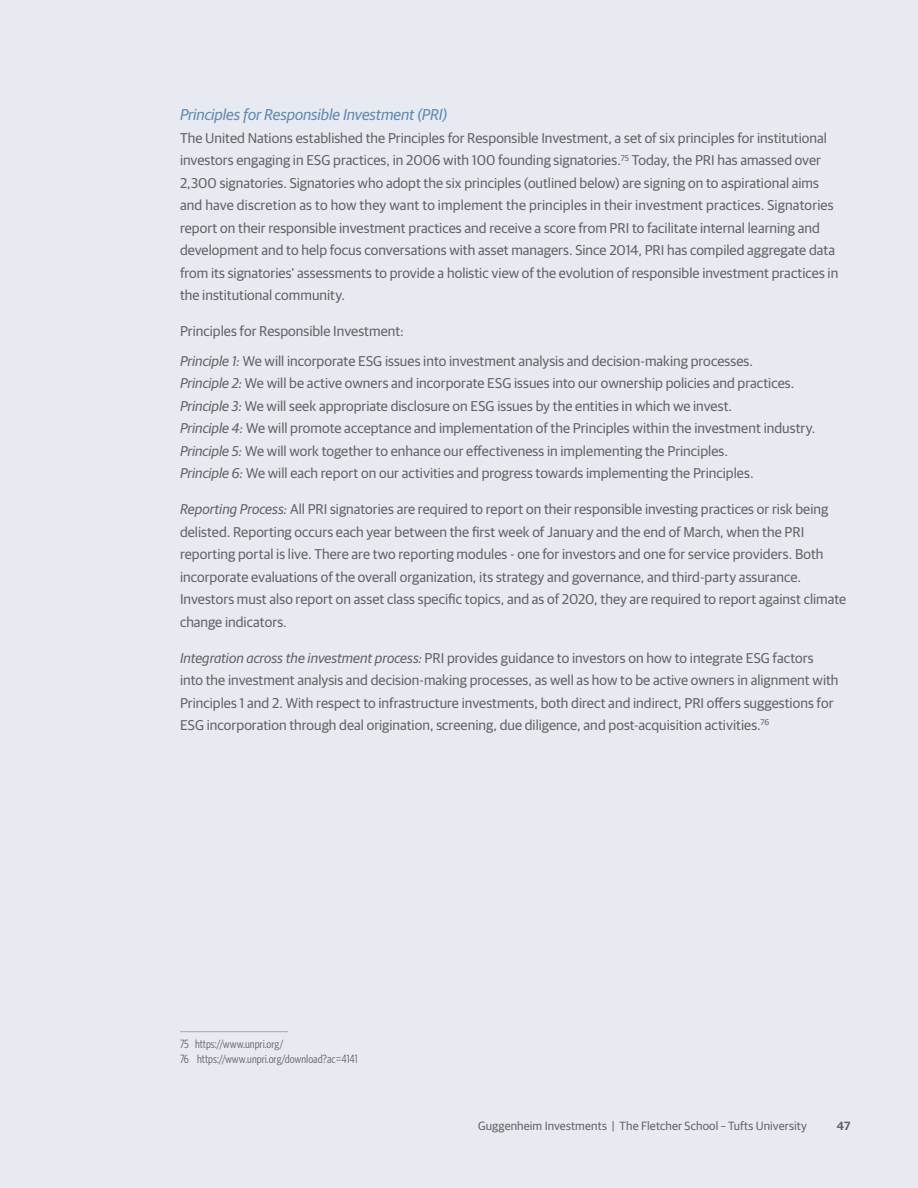
<style>
.page{position:relative;width:918px;height:1188px;background:#e7eaf1}
.page>*{position:absolute;margin:0;border:0;box-sizing:border-box;transform-origin:0 0}
.t1{font:italic 15.75px "Guardian Sans";letter-spacing:-.005em;color:#5e8ab5}
.t2{font:14.25px/22.5px "Guardian Sans";color:#636466}
.t3{font:12px/14.4px "Whitney Condensed";color:#636466}
.t4{font:12px "Guardian Sans";letter-spacing:.01em;color:#636466}
.t5{font:600 12px "Guardian Sans";color:#636466}
.s1{font-style:italic}
</style>
<div class="page">
<hr style="left:180px;top:1031px;width:108px;height:1px;background:#a7a9ac">
<p class="t1" style="left:180px;top:104px;width:269px">Principles for Responsible Investment (PRI)</p>
<p class="t2" style="left:180px;top:126px;width:660px">The United Nations established the Principles for Responsible Investment, a set of six principles for institutional investors engaging in ESG practices, in 2006 with 100 founding signatories.<sup>75</sup> Today, the PRI has amassed over 2,300 signatories. Signatories who adopt the six principles (outlined below) are signing on to aspirational aims and have discretion as to how they want to implement the principles in their investment practices. Signatories report on their responsible investment practices and receive a score from PRI to facilitate internal learning and development and to help focus conversations with asset managers. Since 2014, PRI has compiled aggregate data from its signatories’ assessments to provide a holistic view of the evolution of responsible investment practices in the institutional community.</p>
<p class="t2" style="left:180px;top:316px;width:575px;line-height:29.2px">Principles for Responsible Investment:<br><span class="s1">Principle 1:</span> We will incorporate ESG issues into investment analysis and decision-making processes.</p>
<p class="t2" style="left:180px;top:371px;width:637px"><span class="s1">Principle 2:</span> We will be active owners and incorporate ESG issues into our ownership policies and practices.<br><span class="s1">Principle 3:</span> We will seek appropriate disclosure on ESG issues by the entities in which we invest.<br><span class="s1">Principle 4:</span> We will promote acceptance and implementation of the Principles within the investment industry.<br><span class="s1">Principle 5:</span> We will work together to enhance our effectiveness in implementing the Principles.<br><span class="s1">Principle 6:</span> We will each report on our activities and progress towards implementing the Principles.</p>
<p class="t2" style="left:180px;top:497px;width:668px"><span class="s1">Reporting Process:</span> All PRI signatories are required to report on their responsible investing practices or risk being delisted. Reporting occurs each year between the first week of January and the end of March, when the PRI reporting portal is live. There are two reporting modules - one for investors and one for service providers. Both incorporate evaluations of the overall organization, its strategy and governance, and third-party assurance.<br>Investors must also report on asset class specific topics, and as of 2020, they are required to report against climate change indicators.</p>
<p class="t2" style="left:180px;top:645px;width:660px"><span class="s1">Integration across the investment process:</span> PRI provides guidance to investors on how to integrate ESG factors into the investment analysis and decision-making processes, as well as how to be active owners in alignment with Principles 1 and 2. With respect to infrastructure investments, both direct and indirect, PRI offers suggestions for ESG incorporation through deal origination, screening, due diligence, and post-acquisition activities.<sup>76</sup></p>
<p class="t3" style="left:180px;top:1037px;width:179px">75 https://www.unpri.org/<br>76 https://www.unpri.org/download?ac=4141</p>
<p class="t4" style="left:478px;top:1117px;width:330px">Guggenheim Investments | The Fletcher School – Tufts University</p>
<p class="t5" style="left:837px;top:1117px;width:15px">47</p>
</div>
